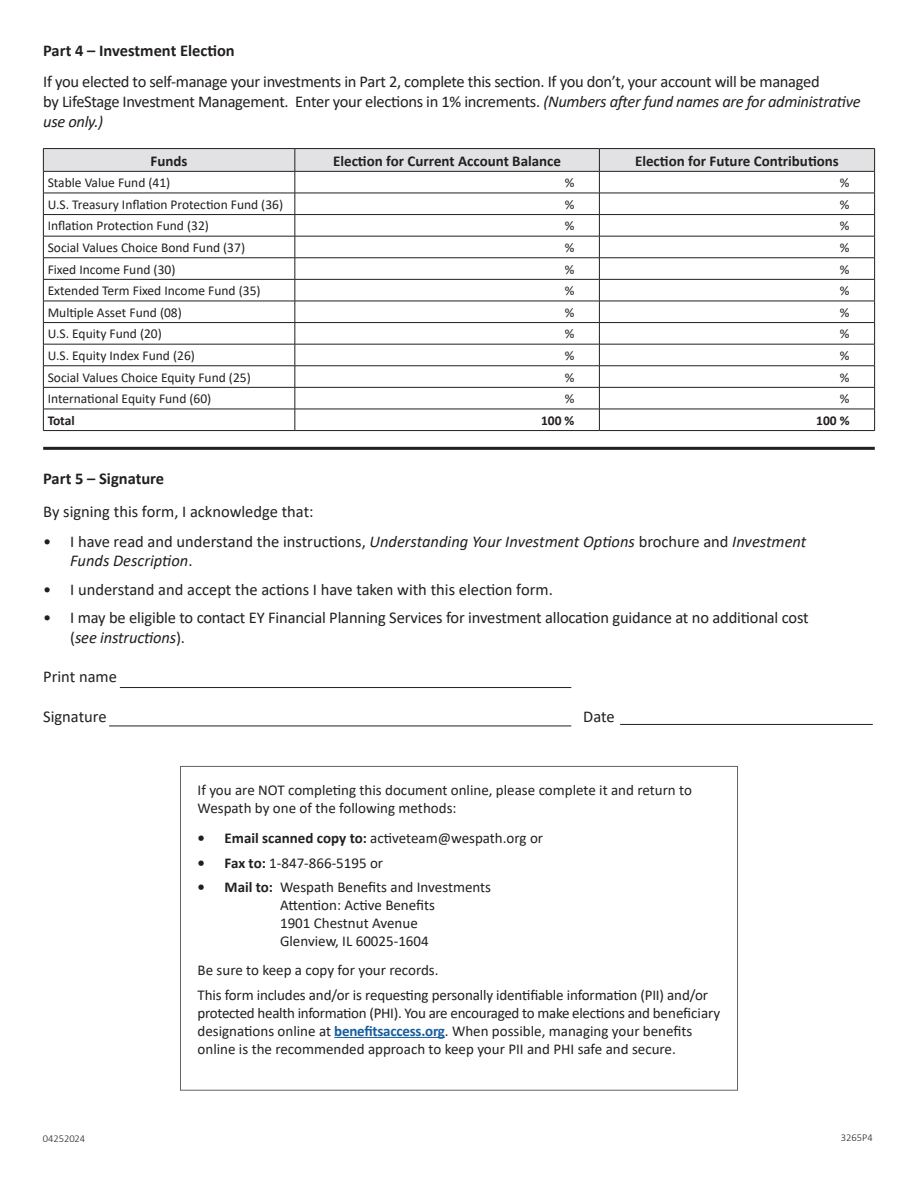
<style>
.page{position:relative;width:918px;height:1188px;background:#fff}
.page>*{position:absolute;margin:0;border:0;box-sizing:border-box;transform-origin:0 0}
.Body_bulleted_w_sp_after{font:16.5px/19.8px "Calibri";letter-spacing:-.015em;color:#231f20}
.Body_bulleted_w_sp_after-2{font:italic 16.5px/19.5px "Calibri";color:#231f20}
.t1{font:700 16.5px "Calibri";color:#231f20}
.Body_10_on_12_Calibri{font:15px/18px "Calibri";color:#231f20}
.t2{font:700 15px "Calibri";color:#231f20}
.t3{font:13.5px "Calibri";color:#231f20}
.t4{font:700 13.5px "Calibri";color:#231f20}
.FormName_No{font:300 10.5px "Calibri";color:#231f20}
.s1{font-style:italic}
.s2{font-style:normal}
.s3{font-weight:700}
.s4{font-weight:700;color:#175d9e}
</style>
<div class="page">
<hr style="left:43px;top:148px;width:252px;height:1px;background:#231f20">
<hr style="left:295px;top:148px;width:304px;height:1px;background:#231f20">
<hr style="left:599px;top:148px;width:276px;height:1px;background:#231f20">
<svg style="left:43px;top:149px;width:832px;height:281px"></svg>
<hr style="left:43px;top:430px;width:252px;height:1px;background:#231f20">
<hr style="left:295px;top:430px;width:304px;height:1px;background:#231f20">
<hr style="left:599px;top:430px;width:276px;height:1px;background:#231f20">
<hr style="left:43px;top:447px;width:832px;height:3px;background:#231f20">
<hr style="left:109px;top:726px;width:462px;height:1px;background:#231f20">
<hr style="left:120px;top:687px;width:451px;height:1px;background:#231f20">
<hr style="left:620px;top:724px;width:253px;height:1px;background:#231f20">
<hr style="left:334px;top:1037px;width:111px;height:1px;background:#175d9e">
<p class="t1" style="left:43px;top:38px;width:193px">Part 4 – Investment Election</p>
<p class="Body_bulleted_w_sp_after" style="left:43px;top:72px;width:819px">If you elected to self-manage your investments in Part 2, complete this section. If you don’t, your account will be managed<br>by LifeStage Investment Management. Enter your elections in 1% increments. <span class="s1">(Numbers after fund names are for administrative use only.)</span></p>
<p class="t2" style="left:151px;top:150px;width:39px">Funds</p>
<p class="t2" style="left:333px;top:150px;width:229px">Election for Current Account Balance</p>
<p class="t2" style="left:635px;top:150px;width:205px">Election for Future Contributions</p>
<p class="t3" style="left:48px;top:173px;width:124px">Stable Value Fund (41)</p>
<p class="t3" style="left:565px;top:173px;width:11px">%</p>
<p class="t3" style="left:840px;top:173px;width:11px">%</p>
<p class="t3" style="left:48px;top:195px;width:237px">U.S. Treasury Inflation Protection Fund (36)</p>
<p class="t3" style="left:565px;top:195px;width:11px">%</p>
<p class="t3" style="left:840px;top:195px;width:11px">%</p>
<p class="t3" style="left:48px;top:217px;width:163px">Inflation Protection Fund (32)</p>
<p class="t3" style="left:565px;top:217px;width:11px">%</p>
<p class="t3" style="left:840px;top:217px;width:11px">%</p>
<p class="t3" style="left:48px;top:238px;width:199px">Social Values Choice Bond Fund (37)</p>
<p class="t3" style="left:565px;top:238px;width:11px">%</p>
<p class="t3" style="left:840px;top:238px;width:11px">%</p>
<p class="t3" style="left:48px;top:260px;width:129px">Fixed Income Fund (30)</p>
<p class="t3" style="left:565px;top:260px;width:11px">%</p>
<p class="t3" style="left:840px;top:260px;width:11px">%</p>
<p class="t3" style="left:48px;top:281px;width:214px">Extended Term Fixed Income Fund (35)</p>
<p class="t3" style="left:565px;top:281px;width:11px">%</p>
<p class="t3" style="left:840px;top:281px;width:11px">%</p>
<p class="t3" style="left:48px;top:303px;width:136px">Multiple Asset Fund (08)</p>
<p class="t3" style="left:565px;top:303px;width:11px">%</p>
<p class="t3" style="left:840px;top:303px;width:11px">%</p>
<p class="t3" style="left:48px;top:325px;width:116px">U.S. Equity Fund (20)</p>
<p class="t3" style="left:565px;top:325px;width:11px">%</p>
<p class="t3" style="left:840px;top:325px;width:11px">%</p>
<p class="t3" style="left:48px;top:346px;width:149px">U.S. Equity Index Fund (26)</p>
<p class="t3" style="left:565px;top:346px;width:11px">%</p>
<p class="t3" style="left:840px;top:346px;width:11px">%</p>
<p class="t3" style="left:48px;top:368px;width:205px">Social Values Choice Equity Fund (25)</p>
<p class="t3" style="left:565px;top:368px;width:11px">%</p>
<p class="t3" style="left:840px;top:368px;width:11px">%</p>
<p class="t3" style="left:48px;top:389px;width:165px">International Equity Fund (60)</p>
<p class="t3" style="left:565px;top:389px;width:11px">%</p>
<p class="t3" style="left:840px;top:389px;width:11px">%</p>
<p class="t4" style="left:48px;top:411px;width:29px">Total</p>
<p class="t4" style="left:541px;top:411px;width:35px">100 %</p>
<p class="t4" style="left:816px;top:411px;width:35px">100 %</p>
<p class="t1" style="left:43px;top:467px;width:123px">Part 5 – Signature</p>
<p class="Body_bulleted_w_sp_after" style="left:43px;top:501px;width:272px">By signing this form, I acknowledge that:</p>
<p class="Body_bulleted_w_sp_after-2" style="left:70px;top:531px;width:738px;text-indent:-27px"><span class="s2">• I have read and understand the instructions,</span> Understanding Your Investment Options <span class="s2">brochure and</span> Investment<br>Funds Description<span class="s2">.</span></p>
<p class="Body_bulleted_w_sp_after" style="left:43px;top:579px;width:511px">• I understand and accept the actions I have taken with this election form.</p>
<p class="Body_bulleted_w_sp_after" style="left:70px;top:607px;width:740px;text-indent:-27px">• I may be eligible to contact EY Financial Planning Services for investment allocation guidance at no additional cost (<span class="s1">see instructions</span>).</p>
<p class="Body_bulleted_w_sp_after" style="left:43px;top:666px;width:75px">Print name</p>
<p class="Body_bulleted_w_sp_after" style="left:43px;top:706px;width:65px">Signature</p>
<p class="Body_bulleted_w_sp_after" style="left:583px;top:706px;width:33px">Date</p>
<p class="Body_10_on_12_Calibri" style="left:198px;top:780px;width:496px">If you are NOT completing this document online, please complete it and return to<br>Wespath by one of the following methods:</p>
<p class="Body_10_on_12_Calibri" style="left:198px;top:828px;width:347px"><span class="s3">• Email scanned copy to:</span> activeteam@wespath.org or</p>
<p class="Body_10_on_12_Calibri" style="left:198px;top:853px;width:187px"><span class="s3">• Fax to:</span> 1-847-866-5195 or</p>
<p class="Body_10_on_12_Calibri" style="left:280px;top:878px;width:213px;text-indent:-82px"><span class="s3">• Mail to:</span> Wespath Benefits and Investments<br>Attention: Active Benefits</p>
<p class="Body_10_on_12_Calibri" style="left:280px;top:914px;width:139px">1901 Chestnut Avenue</p>
<p class="Body_10_on_12_Calibri" style="left:280px;top:932px;width:150px">Glenview, IL 60025-1604</p>
<p class="Body_10_on_12_Calibri" style="left:198px;top:961px;width:243px">Be sure to keep a copy for your records.</p>
<p class="Body_10_on_12_Calibri" style="left:198px;top:985px;width:524px">This form includes and/or is requesting personally identifiable information (PII) and/or protected health information (PHI). You are encouraged to make elections and beneficiary designations online at <span class="s4">benefitsaccess.org</span>. When possible, managing your benefits online is the recommended approach to keep your PII and PHI safe and secure.</p>
<p class="FormName_No" style="left:43px;top:1132px;width:44px">04252024</p>
<p class="FormName_No" style="left:841px;top:1131px;width:33px">3265P4</p>
</div>
